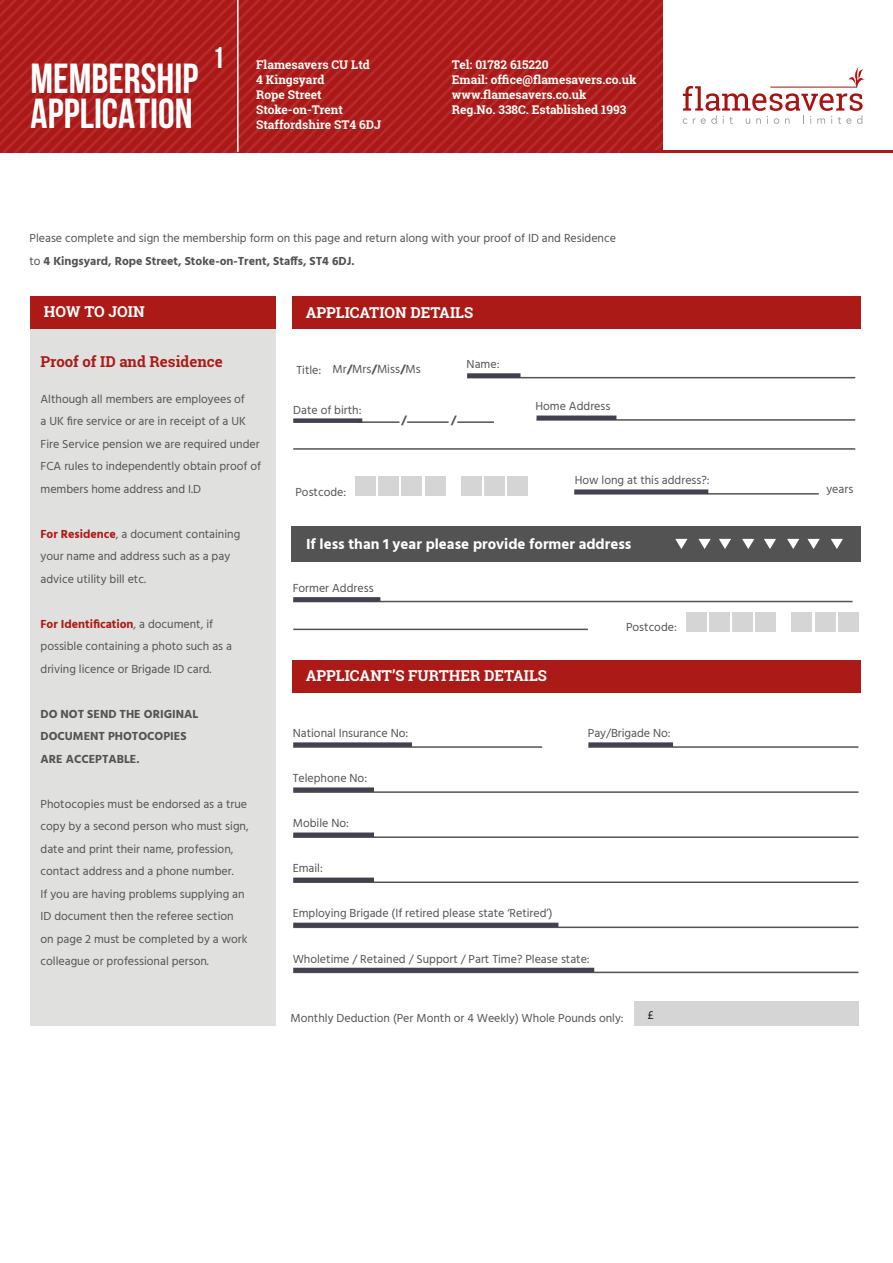
<style>
.page{position:relative;width:893px;height:1263px;background:#fff}
.page>*{position:absolute;margin:0;border:0;box-sizing:border-box;transform-origin:0 0}
.t1{font:700 42px/34.5px "Bebas Neue";color:#fff}
.t2{font:700 30px "Bebas Neue";color:#fff}
.t3{font:700 15px "Roboto Slab";color:#fff}
.t4{font:700 15px "Hind";color:#fff}
.t5{font:700 15px "Roboto Slab";color:#ac1a17}
.t6{font:12px/22.5px "Hind";color:#535353}
.t7{font:700 12px/15px "Roboto Slab";color:#fffef8}
.t8{font:700 12px/22.5px "Hind";color:#535353}
.t9{font:12px "Hind";color:#1b1a17}
.s1{font-weight:700}
.s2{font-weight:700;color:#ac1a17}
</style>
<div class="page">
<div style="left:291px;top:526px;width:570px;height:35px;background:#535353"></div>
<img style="left:0;top:0;width:662px;height:152px">
<svg style="left:683px;top:67px;width:182px;height:57px"></svg>
<hr style="left:620px;top:151px;width:273px;height:2px;background:#ac1a17">
<hr style="left:237px;top:0;width:2px;height:152px;background:#fff">
<div style="left:292px;top:296px;width:569px;height:33px;background:#ac1a17"></div>
<div style="left:292px;top:660px;width:569px;height:33px;background:#ac1a17"></div>
<hr style="left:467px;top:377px;width:388px;height:1px;background:#545353">
<div style="left:467px;top:373px;width:53px;height:5px;background:#414150"></div>
<hr style="left:358px;top:421px;width:41px;height:2px;background:#545353">
<hr style="left:407px;top:421px;width:42px;height:2px;background:#545353">
<hr style="left:457px;top:421px;width:37px;height:2px;background:#545353">
<div style="left:293px;top:418px;width:69px;height:5px;background:#414150"></div>
<hr style="left:537px;top:419px;width:318px;height:2px;background:#545353">
<hr style="left:293px;top:448px;width:562px;height:2px;background:#545353">
<div style="left:537px;top:415px;width:79px;height:5px;background:#414150"></div>
<div style="left:355px;top:476px;width:21px;height:20px;background:#d6d5d5"></div>
<div style="left:686px;top:612px;width:20px;height:19px;background:#d6d5d5"></div>
<div style="left:402px;top:476px;width:20px;height:20px;background:#d6d5d5"></div>
<div style="left:732px;top:612px;width:21px;height:19px;background:#d6d5d5"></div>
<div style="left:484px;top:476px;width:21px;height:20px;background:#d6d5d5"></div>
<div style="left:815px;top:612px;width:20px;height:19px;background:#d6d5d5"></div>
<div style="left:379px;top:476px;width:20px;height:20px;background:#d6d5d5"></div>
<div style="left:709px;top:612px;width:21px;height:19px;background:#d6d5d5"></div>
<div style="left:461px;top:476px;width:20px;height:20px;background:#d6d5d5"></div>
<div style="left:792px;top:612px;width:20px;height:19px;background:#d6d5d5"></div>
<div style="left:425px;top:476px;width:20px;height:20px;background:#d6d5d5"></div>
<div style="left:756px;top:612px;width:20px;height:19px;background:#d6d5d5"></div>
<div style="left:507px;top:476px;width:21px;height:20px;background:#d6d5d5"></div>
<div style="left:838px;top:612px;width:20px;height:19px;background:#d6d5d5"></div>
<hr style="left:574px;top:493px;width:245px;height:2px;background:#545353">
<div style="left:574px;top:489px;width:134px;height:5px;background:#414150"></div>
<svg style="left:764px;top:539px;width:12px;height:10px"></svg>
<svg style="left:675px;top:539px;width:12px;height:10px"></svg>
<svg style="left:807px;top:539px;width:13px;height:10px"></svg>
<svg style="left:719px;top:539px;width:12px;height:10px"></svg>
<svg style="left:787px;top:539px;width:12px;height:10px"></svg>
<svg style="left:698px;top:539px;width:13px;height:10px"></svg>
<svg style="left:831px;top:539px;width:12px;height:10px"></svg>
<svg style="left:742px;top:539px;width:12px;height:10px"></svg>
<hr style="left:293px;top:601px;width:560px;height:1px;background:#545353">
<hr style="left:293px;top:629px;width:295px;height:1px;background:#545353">
<hr style="left:293px;top:746px;width:249px;height:2px;background:#545353">
<hr style="left:293px;top:791px;width:565px;height:2px;background:#545353">
<hr style="left:293px;top:836px;width:565px;height:2px;background:#545353">
<hr style="left:293px;top:881px;width:565px;height:2px;background:#545353">
<hr style="left:293px;top:926px;width:565px;height:2px;background:#545353">
<hr style="left:293px;top:972px;width:565px;height:1px;background:#545353">
<hr style="left:588px;top:746px;width:270px;height:2px;background:#545353">
<div style="left:293px;top:597px;width:87px;height:5px;background:#414150"></div>
<div style="left:293px;top:742px;width:119px;height:5px;background:#414150"></div>
<div style="left:293px;top:787px;width:81px;height:5px;background:#414150"></div>
<div style="left:293px;top:832px;width:81px;height:5px;background:#414150"></div>
<div style="left:293px;top:877px;width:81px;height:5px;background:#414150"></div>
<hr style="left:293px;top:923px;width:265px;height:4px;background:#414150">
<hr style="left:293px;top:968px;width:301px;height:4px;background:#414150">
<div style="left:588px;top:742px;width:85px;height:5px;background:#414150"></div>
<div style="left:634px;top:1001px;width:224px;height:25px;background:#d6d5d5"></div>
<div style="left:30px;top:328px;width:246px;height:698px;background:#e0e0df"></div>
<div style="left:30px;top:296px;width:246px;height:32px;background:#ac1a17"></div>
<h1 class="t1" style="left:31px;top:61px;width:169px">MEMBERSHIP<br>APPLICATION</h1>
<h2 class="t2" style="left:213px;top:41px;width:13px">1</h2>
<p class="t7" style="left:256px;top:57px;width:126px">Flamesavers CU Ltd<br>4 Kingsyard<br>Rope Street<br>Stoke-on-Trent<br>Staffordshire ST4 6DJ</p>
<p class="t7" style="left:452px;top:57px;width:186px">Tel: 01782 615220<br>Email: office@flamesavers.co.uk www.flamesavers.co.uk<br>Reg.No. 338C. Established 1993</p>
<p class="t6" style="left:30px;top:228px;width:588px">Please complete and sign the membership form on this page and return along with your proof of ID and Residence to <span class="s1">4 Kingsyard, Rope Street, Stoke-on-Trent, Staffs, ST4 6DJ.</span></p>
<p class="t3" style="left:44px;top:302px;width:102px">HOW TO JOIN</p>
<p class="t5" style="left:41px;top:351px;width:184px">Proof of ID and Residence</p>
<p class="t6" style="left:41px;top:388px;width:222px">Although all members are employees of<br>a UK fire service or are in receipt of a UK Fire Service pension we are required under FCA rules to independently obtain proof of members home address and I.D</p>
<p class="t6" style="left:41px;top:523px;width:201px"><span class="s2">For Residence</span>, a document containing your name and address such as a pay advice utility bill etc.</p>
<p class="t6" style="left:41px;top:613px;width:193px"><span class="s2">For Identification</span>, a document, if possible containing a photo such as a driving licence or Brigade ID card.</p>
<p class="t8" style="left:41px;top:702px;width:159px">DO NOT SEND THE ORIGINAL<br>DOCUMENT PHOTOCOPIES<br>ARE ACCEPTABLE.</p>
<p class="t6" style="left:41px;top:793px;width:210px">Photocopies must be endorsed as a true copy by a second person who must sign, date and print their name, profession, contact address and a phone number.<br>If you are having problems supplying an ID document then the referee section on page 2 must be completed by a work colleague or professional person.</p>
<p class="t3" style="left:306px;top:302px;width:169px">APPLICATION DETAILS</p>
<p class="t6" style="left:296px;top:358px;width:126px">Title: Mr<span class="s1">/</span>Mrs<span class="s1">/</span>Miss<span class="s1">/</span>Ms</p>
<p class="t6" style="left:467px;top:353px;width:34px">Name:</p>
<p class="t6" style="left:293px;top:399px;width:70px">Date of birth:</p>
<p class="t8" style="left:401px;top:409px;width:7px">/</p>
<p class="t8" style="left:451px;top:409px;width:7px">/</p>
<p class="t6" style="left:295px;top:481px;width:52px">Postcode:</p>
<p class="t6" style="left:535px;top:396px;width:76px">Home Address</p>
<p class="t6" style="left:575px;top:470px;width:137px">How long at this address?:</p>
<p class="t4" style="left:306px;top:535px;width:327px">If less than 1 year please provide former address</p>
<p class="t6" style="left:293px;top:577px;width:82px">Former Address</p>
<p class="t3" style="left:306px;top:666px;width:243px">APPLICANT’S FURTHER DETAILS</p>
<p class="t6" style="left:626px;top:617px;width:52px">Postcode:</p>
<p class="t6" style="left:588px;top:722px;width:84px">Pay/Brigade No:</p>
<p class="t6" style="left:293px;top:722px;width:117px">National Insurance No:</p>
<p class="t6" style="left:293px;top:768px;width:76px">Telephone No:</p>
<p class="t6" style="left:293px;top:813px;width:58px">Mobile No:</p>
<p class="t6" style="left:293px;top:858px;width:32px">Email:</p>
<p class="t6" style="left:293px;top:903px;width:261px">Employing Brigade (If retired please state ‘Retired’)</p>
<p class="t6" style="left:293px;top:948px;width:299px">Wholetime / Retained / Support / Part Time? Please state:</p>
<p class="t6" style="left:290px;top:1007px;width:335px">Monthly Deduction (Per Month or 4 Weekly) Whole Pounds only:</p>
<p class="t9" style="left:647px;top:1007px;width:8px">£</p>
<p class="t6" style="left:826px;top:478px;width:28px">years</p>
</div>
